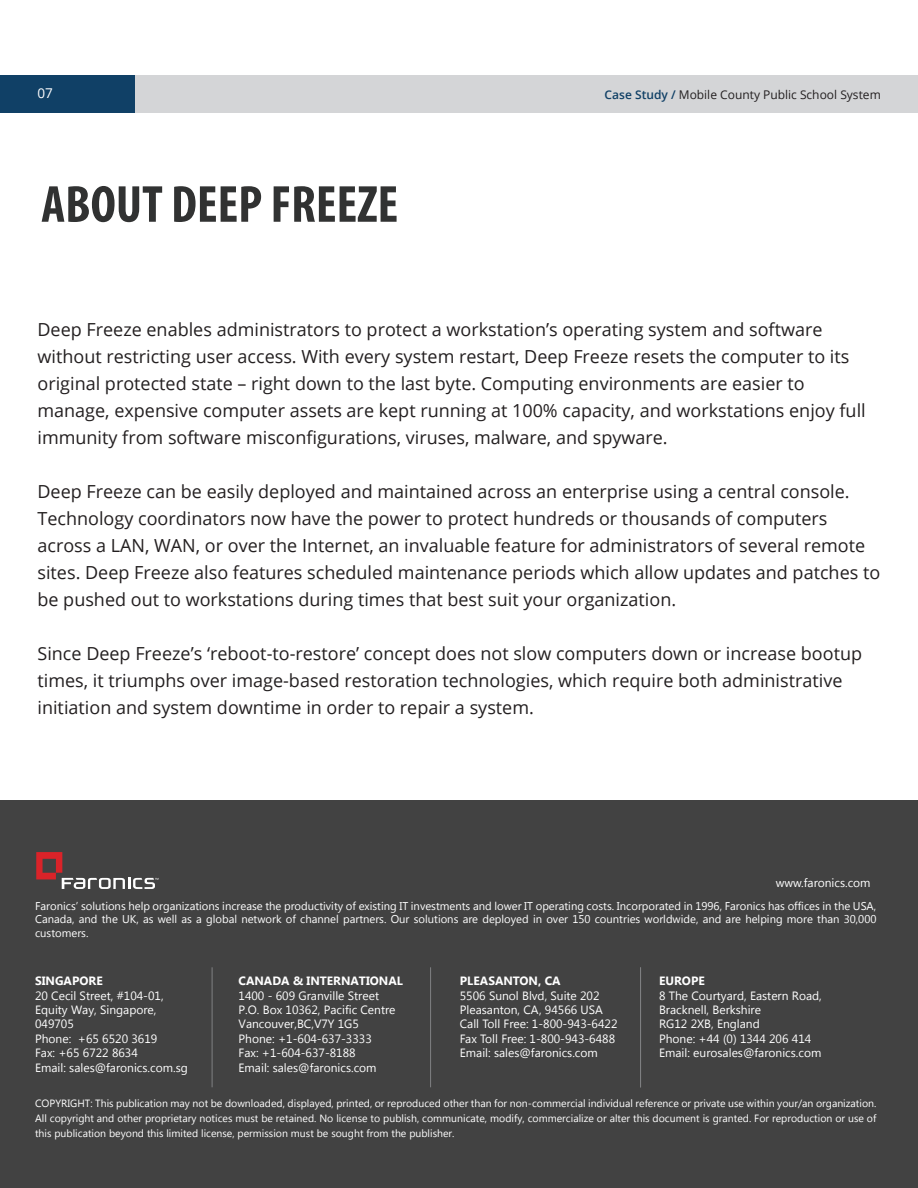
<style>
.page{position:relative;width:918px;height:1188px;background:#fff}
.page>*{position:absolute;margin:0;border:0;box-sizing:border-box;transform-origin:0 0}
.t1{font:700 condensed 52.5px "Myriad Pro";color:#313232}
.t2{font:18px/27px "Open Sans";color:#231f20}
.t3{font:13.5px "Open Sans";color:#fff}
.t4{font:12px/14.4px "Segoe UI";color:#fff}
.t5{font:700 12px "Segoe UI";color:#fff}
.t6{font:12px "Open Sans";color:#231f20}
.t7{font:11.25px/13.5px "Segoe UI";color:#fff;text-align:justify}
.t8{font:10.5px/15px "Segoe UI";color:#fff;text-align:justify}
.s1{font-weight:600;color:#104066}
</style>
<div class="page">
<div style="left:0;top:75px;width:918px;height:38px;background:#d4d5d7"></div>
<div style="left:0;top:75px;width:135px;height:38px;background:#104066"></div>
<div style="left:0;top:801px;width:918px;height:387px;background:#424242"></div>
<hr style="left:640px;top:967px;width:1px;height:120px;background:#808183">
<svg style="left:36px;top:852px;width:123px;height:37px"></svg>
<hr style="left:212px;top:967px;width:1px;height:120px;background:#808183">
<hr style="left:430px;top:967px;width:1px;height:120px;background:#808183">
<p class="t3" style="left:37px;top:84px;width:17px">07</p>
<h1 class="t1" style="left:41px;top:171px;width:359px">ABOUT DEEP FREEZE</h1>
<p class="t6" style="left:605px;top:86px;width:278px"><span class="s1">Case Study /</span> Mobile County Public School System</p>
<p class="t2" style="left:38px;top:316px;width:830px">Deep Freeze enables administrators to protect a workstation’s operating system and software without restricting user access. With every system restart, Deep Freeze resets the computer to its original protected state – right down to the last byte. Computing environments are easier to manage, expensive computer assets are kept running at 100% capacity, and workstations enjoy full immunity from software misconfigurations, viruses, malware, and spyware.</p>
<p class="t2" style="left:38px;top:478px;width:844px">Deep Freeze can be easily deployed and maintained across an enterprise using a central console.<br>Technology coordinators now have the power to protect hundreds or thousands of computers across a LAN, WAN, or over the Internet, an invaluable feature for administrators of several remote sites. Deep Freeze also features scheduled maintenance periods which allow updates and patches to be pushed out to workstations during times that best suit your organization.</p>
<p class="t2" style="left:38px;top:640px;width:826px">Since Deep Freeze’s ‘reboot-to-restore’ concept does not slow computers down or increase bootup times, it triumphs over image-based restoration technologies, which require both administrative initiation and system downtime in order to repair a system.</p>
<p class="t4" style="left:776px;top:875px;width:96px">www.faronics.com</p>
<p class="t7" style="left:35px;top:899px;width:843px">Faronics’ solutions help organizations increase the productivity of existing IT investments and lower IT operating costs. Incorporated in 1996, Faronics has offices in the USA, Canada, and the UK, as well as a global network of channel partners. Our solutions are deployed in over 150 countries worldwide, and are helping more than 30,000 customers.</p>
<p class="t5" style="left:35px;top:972px;width:69px">SINGAPORE</p>
<p class="t4" style="left:35px;top:988px;width:154px">20 Cecil Street, #104-01,<br>Equity Way, Singapore,<br>049705<br>Phone: +65 6520 3619<br>Fax: +65 6722 8634<br>Email: sales@faronics.com.sg</p>
<p class="t5" style="left:239px;top:972px;width:166px">CANADA &amp; INTERNATIONAL</p>
<p class="t4" style="left:239px;top:988px;width:158px">1400 - 609 Granville Street<br>P.O. Box 10362, Pacific Centre<br>Vancouver,BC,V7Y 1G5<br>Phone: +1-604-637-3333<br>Fax: +1-604-637-8188<br>Email: sales@faronics.com</p>
<p class="t5" style="left:460px;top:972px;width:102px">PLEASANTON, CA</p>
<p class="t4" style="left:460px;top:988px;width:159px">5506 Sunol Blvd, Suite 202<br>Pleasanton, CA, 94566 USA<br>Call Toll Free: 1-800-943-6422<br>Fax Toll Free: 1-800-943-6488<br>Email: sales@faronics.com</p>
<p class="t5" style="left:659px;top:972px;width:47px">EUROPE</p>
<p class="t4" style="left:659px;top:988px;width:164px">8 The Courtyard, Eastern Road,<br>Bracknell, Berkshire<br>RG12 2XB, England<br>Phone: +44 (0) 1344 206 414<br>Email: eurosales@faronics.com</p>
<p class="t8" style="left:35px;top:1095px;width:843px">COPYRIGHT: This publication may not be downloaded, displayed, printed, or reproduced other than for non-commercial individual reference or private use within your/an organization.<br>All copyright and other proprietary notices must be retained. No license to publish, communicate, modify, commercialize or alter this document is granted. For reproduction or use of this publication beyond this limited license, permission must be sought from the publisher.</p>
</div>
